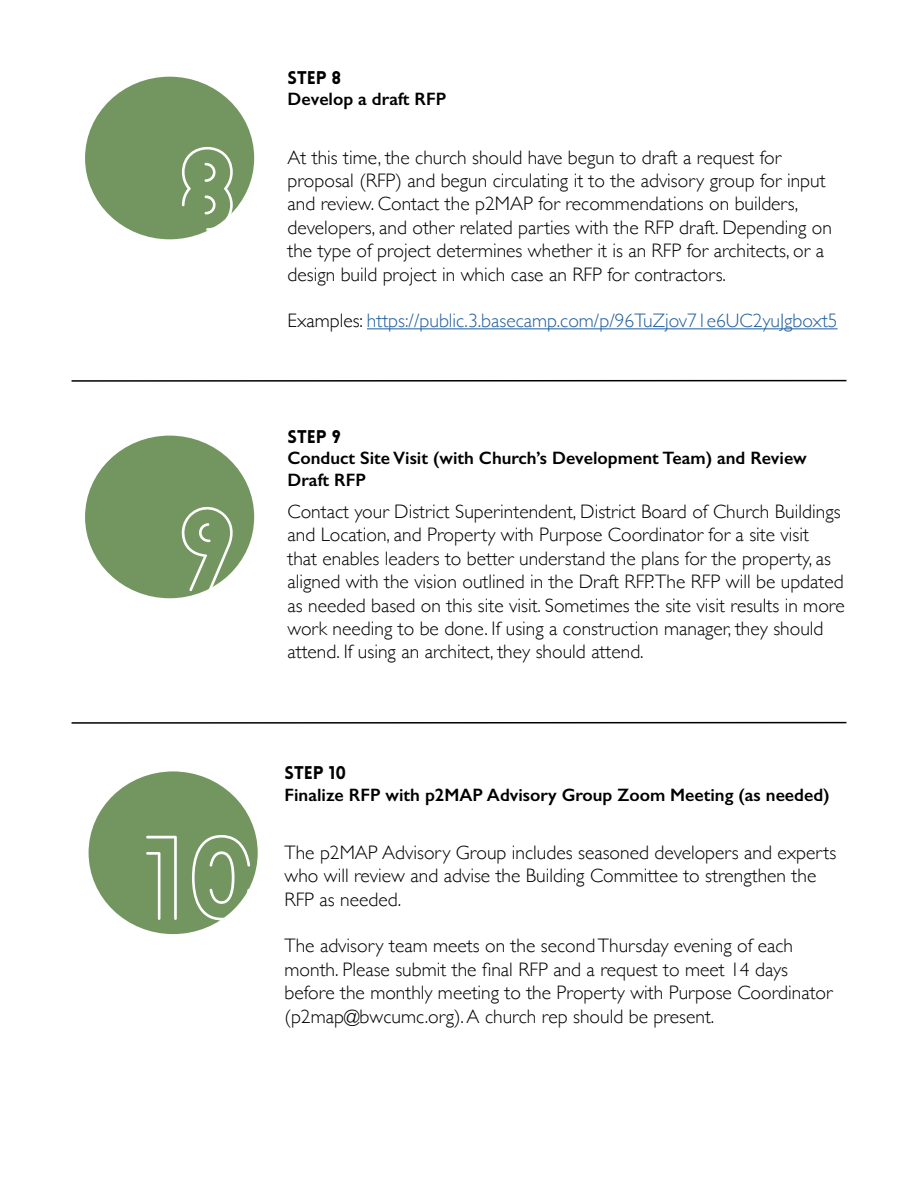
<style>
.page{position:relative;width:918px;height:1188px;background:#fff}
.page>*{position:absolute;margin:0;border:0;box-sizing:border-box;transform-origin:0 0}
.t1{font:300 114px "Lovelo Line";color:#fff}
.t2{font:300 19.5px/23.4px "Gill Sans";color:#000}
.t3{font:300 19.5px "Gill Sans";color:#215e9e}
.t4{font:600 18px/21.6px "Gill Sans";color:#000}
.t5{font:900 18px "Lovelo";color:#000}
.s1{color:#000}
</style>
<div class="page">
<div style="left:85px;top:77px;width:169px;height:162px;background:#739660;border-radius:50%"></div>
<hr style="left:367px;top:328px;width:471px;height:1px;background:#215e9e">
<div style="left:85px;top:436px;width:169px;height:162px;background:#739660;border-radius:50%"></div>
<hr style="left:72px;top:380px;width:774px;height:2px;background:#000">
<div style="left:89px;top:771px;width:169px;height:163px;background:#739660;border-radius:50%"></div>
<hr style="left:72px;top:722px;width:774px;height:2px;background:#000">
<h1 class="t1" style="left:178px;top:119px;width:63px">8</h1>
<h1 class="t1" style="left:177px;top:479px;width:62px">9</h1>
<p class="t5" style="left:288px;top:66px;width:55px">STEP 8</p>
<p class="t4" style="left:288px;top:88px;width:160px">Develop a draft RFP</p>
<p class="t2" style="left:288px;top:145px;width:546px">At this time, the church should have begun to draft a request for proposal (RFP) and begun circulating it to the advisory group for input and review. Contact the p2MAP for recommendations on builders, developers, and other related parties with the RFP draft. Depending on the type of project determines whether it is an RFP for architects, or a design build project in which case an RFP for contractors.</p>
<p class="t3" style="left:288px;top:306px;width:552px"><span class="s1">Examples:</span> https://public.3.basecamp.com/p/96TuZjov71e6UC2yuJgboxt5</p>
<p class="t5" style="left:288px;top:425px;width:55px">STEP 9</p>
<p class="t4" style="left:288px;top:447px;width:521px">Conduct Site Visit (with Church’s Development Team) and Review<br>Draft RFP</p>
<p class="t2" style="left:288px;top:499px;width:559px">Contact your District Superintendent, District Board of Church Buildings and Location, and Property with Purpose Coordinator for a site visit<br>that enables leaders to better understand the plans for the property, as aligned with the vision outlined in the Draft RFP.The RFP will be updated as needed based on this site visit. Sometimes the site visit results in more work needing to be done. If using a construction manager, they should attend. If using an architect, they should attend.</p>
<h1 class="t1" style="left:143px;top:808px;width:115px">10</h1>
<p class="t5" style="left:285px;top:761px;width:63px">STEP 10</p>
<p class="t4" style="left:285px;top:784px;width:547px">Finalize RFP with p2MAP Advisory Group Zoom Meeting (as needed)</p>
<p class="t2" style="left:285px;top:840px;width:553px">The p2MAP Advisory Group includes seasoned developers and experts who will review and advise the Building Committee to strengthen the<br>RFP as needed.</p>
<p class="t2" style="left:285px;top:933px;width:550px">The advisory team meets on the second Thursday evening of each month. Please submit the final RFP and a request to meet 14 days before the monthly meeting to the Property with Purpose Coordinator (p2map@bwcumc.org). A church rep should be present.</p>
</div>
